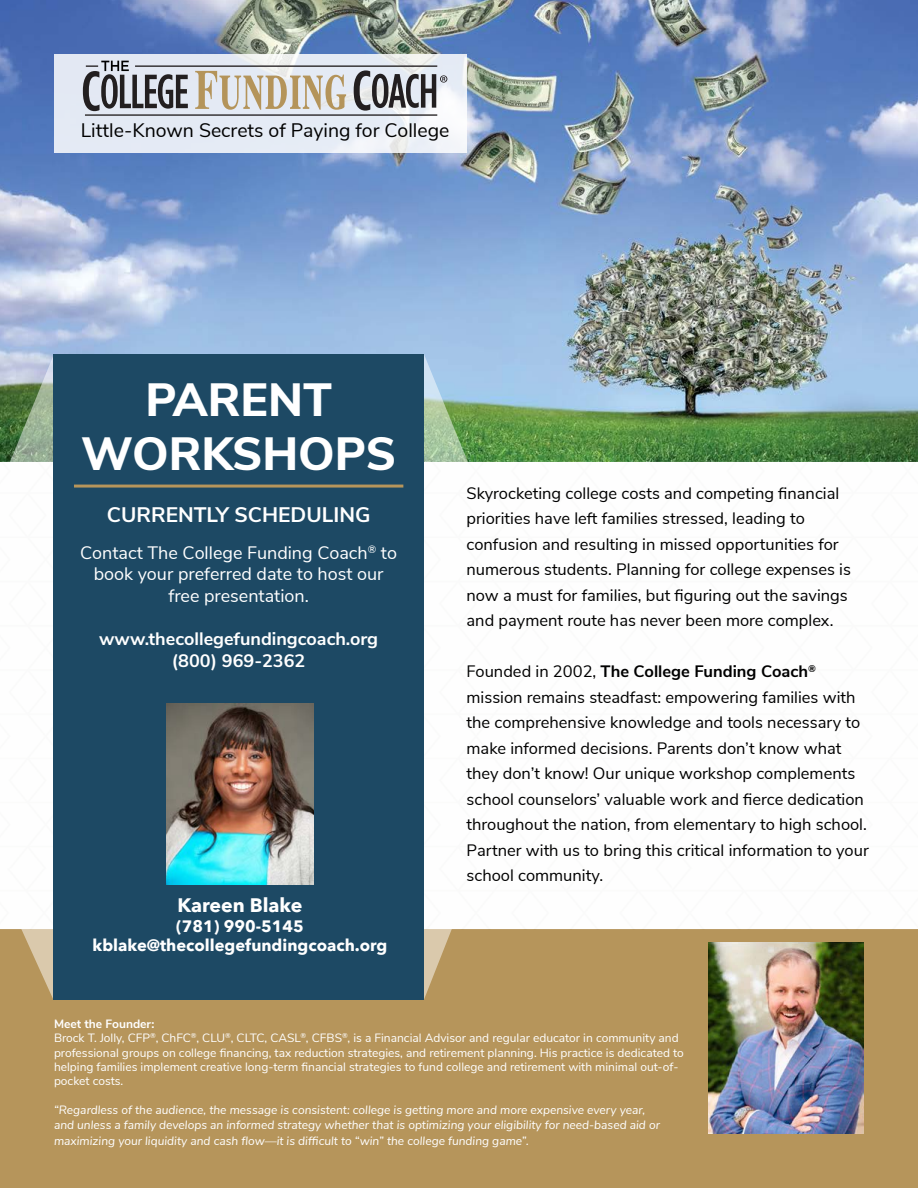
<style>
.page{position:relative;width:918px;height:1188px;background:#fff}
.page>*{position:absolute;margin:0;border:0;box-sizing:border-box;transform-origin:0 0}
.t1{font:800 46.5px/54px "Nunito Sans";color:#fff;text-align:center}
.t2{font:700 21px "Nunito Sans";color:#fff}
.t3{font:19.5px "Nunito Sans";color:#000}
.t4{font:700 19.5px "Avenir Next";color:#fff}
.t5{font:18px/21.6px "Nunito Sans";color:#fff;text-align:center}
.t6{font:700 18px/21.6px "Nunito Sans";color:#fff;text-align:center}
.t7{font:16.5px/25.5px "Nunito Sans";color:#000}
.t8{font:700 16.5px/19.8px "Avenir Next";color:#fff;text-align:center}
.t9{font:12px/14.4px "Nunito Sans";color:#fff}
.t10{font:italic 12px/14.4px "Nunito Sans";color:#fff}
.s1{font-weight:700}
</style>
<div class="page">
<div style="left:0;top:930px;width:918px;height:258px;background:#b6955b"></div>
<svg style="left:424px;top:930px;width:28px;height:69px"></svg>
<svg style="left:22px;top:930px;width:31px;height:69px"></svg>
<img style="left:0;top:0;width:918px;height:461px">
<svg style="left:424px;top:354px;width:52px;height:107px;background:#9bc0ae"></svg>
<svg style="left:2px;top:354px;width:51px;height:107px;background:#8aa28a"></svg>
<div style="left:53px;top:354px;width:371px;height:646px;background:#1d4964"></div>
<img style="left:708px;top:943px;width:156px;height:191px">
<hr style="left:74px;top:485px;width:329px;height:3px;background:#b6955b">
<svg style="left:54px;top:54px;width:413px;height:99px;fill:#e5ebf5"></svg>
<svg style="left:354px;top:70px;width:93px;height:41px;background:#9d9fa3"></svg>
<svg style="left:195px;top:71px;width:151px;height:39px;background:#d2cbbc"></svg>
<hr style="left:135px;top:65px;width:302px;height:2px;background:#231f20">
<svg style="left:83px;top:61px;width:105px;height:50px;background:#9a9ca4"></svg>
<hr style="left:85px;top:114px;width:352px;height:2px;background:#231f20">
<img style="left:166px;top:703px;width:148px;height:181px">
<p class="t3" style="left:81px;top:116px;width:370px">Little-Known Secrets of Paying for College</p>
<h1 class="t1" style="left:81px;top:370px;width:316px">PARENT<br>WORKSHOPS</h1>
<p class="t2" style="left:107px;top:499px;width:265px">CURRENTLY SCHEDULING</p>
<p class="t5" style="left:80px;top:541px;width:318px">Contact The College Funding Coach<sup>®</sup> to book your preferred date to host our free presentation.</p>
<p class="t6" style="left:99px;top:627px;width:280px">www.thecollegefundingcoach.org (800) 969-2362</p>
<p class="t4" style="left:178px;top:888px;width:126px">Kareen Blake</p>
<p class="t8" style="left:93px;top:916px;width:296px">(781) 990-5145 kblake@thecollegefundingcoach.org</p>
<p class="t7" style="left:467px;top:479px;width:386px">Skyrocketing college costs and competing financial priorities have left families stressed, leading to confusion and resulting in missed opportunities for numerous students. Planning for college expenses is now a must for families, but figuring out the savings and payment route has never been more complex.</p>
<p class="t7" style="left:467px;top:658px;width:404px">Founded in 2002, <span class="s1">The College Funding Coach</span><sup>® </sup>mission remains steadfast: empowering families with the comprehensive knowledge and tools necessary to make informed decisions. Parents don’t know what they don’t know! Our unique workshop complements school counselors’ valuable work and fierce dedication throughout the nation, from elementary to high school.<br>Partner with us to bring this critical information to your school community.</p>
<p class="t9" style="left:54px;top:1016px;width:631px"><span class="s1">Meet the Founder:<br></span>Brock T. Jolly, CFP<sup>®</sup>, ChFC<sup>®</sup>, CLU<sup>®</sup>, CLTC, CASL<sup>®</sup>, CFBS<sup>®</sup>, is a Financial Advisor and regular educator in community and professional groups on college financing, tax reduction strategies, and retirement planning. His practice is dedicated to helping families implement creative long-term financial strategies to fund college and retirement with minimal out-of&shy;pocket costs.</p>
<p class="t10" style="left:54px;top:1102px;width:607px">“Regardless of the audience, the message is consistent: college is getting more and more expensive every year, and unless a family develops an informed strategy whether that is optimizing your eligibility for need-based aid or</p>
<p class="t10" style="left:54px;top:1133px;width:476px">maximizing your liquidity and cash flow—it is difficult to “win” the college funding game”.</p>
</div>
